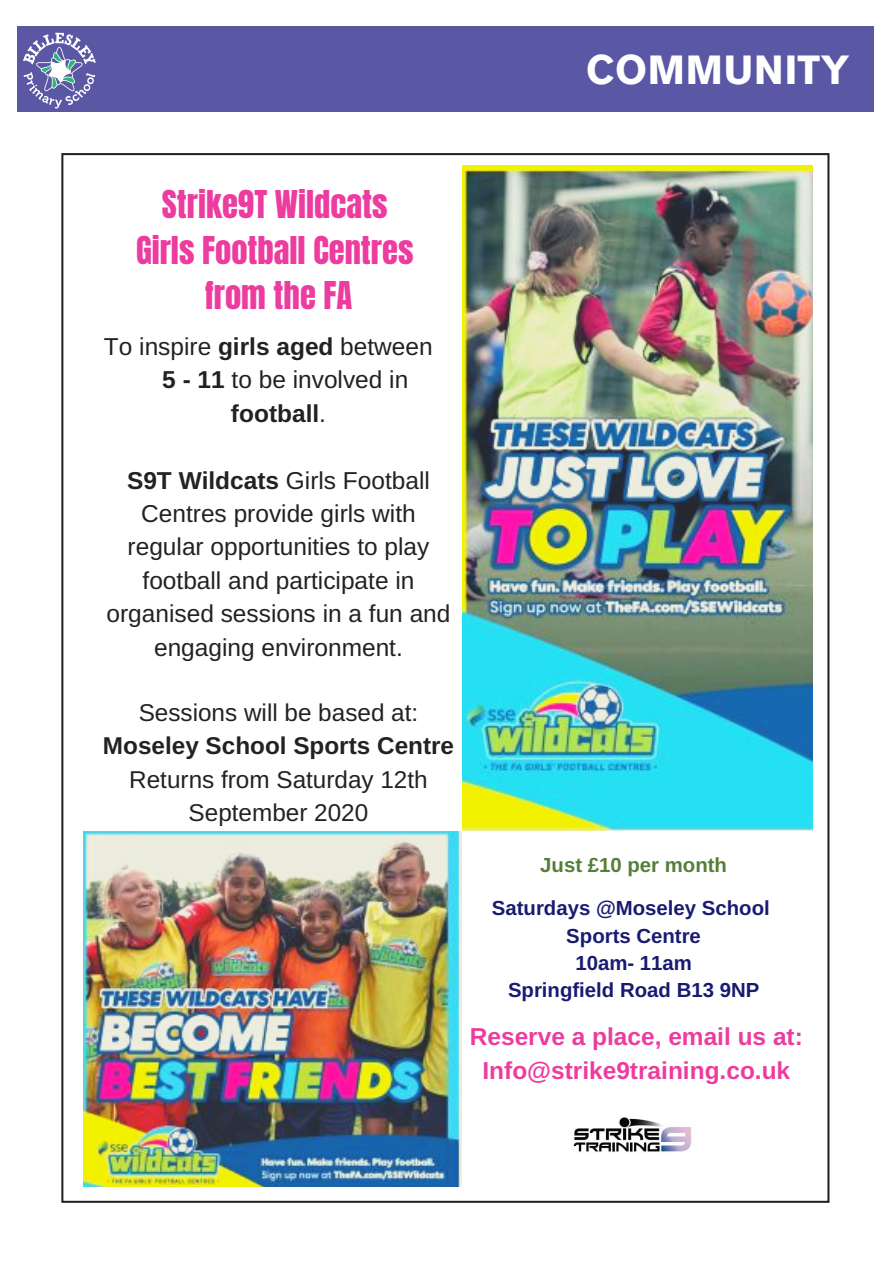
<style>
.page{position:relative;width:893px;height:1263px;background:#fff}
.page>*{position:absolute;margin:0;border:0;box-sizing:border-box;transform-origin:0 0}
.t1{font:700 40.5px "Berthold Akzidenz Grotesk BE";letter-spacing:.02em;color:#fff}
.t2{font:32.55px/45.6px "Anton";color:#ed3c9f;text-align:center}
.t3{font:24.45px/33.5px "Arimo";color:#222;text-align:center}
.t4{font:700 24.45px/33.5px "Arimo";color:#ed3c9f;text-align:center}
.t5{font:700 24.45px "Arimo";color:#222}
.t6{font:24.3px/33.5px "Arimo";color:#222;text-align:center}
.t7{font:700 24.3px "Arimo";color:#222}
.t8{font:700 20.4px/27.3px "Arimo";color:#181b70;text-align:center}
.t9{font:700 20.4px "Arimo";color:#557e38}
.s1{font-weight:700}
.s2{font-weight:400}
</style>
<div class="page">
<div style="left:17px;top:27px;width:857px;height:85px;background:#5a57a5"></div>
<svg style="left:23px;top:33px;width:73px;height:76px"></svg>
<img style="left:462px;top:165px;width:351px;height:665px">
<img style="left:84px;top:831px;width:378px;height:355px">
<img style="left:573px;top:1117px;width:119px;height:36px">
<h1 class="t1" style="left:586px;top:47px;width:265px">COMMUNITY</h1>
<h2 class="t2" style="left:136px;top:184px;width:279px">Strike9T Wildcats<br>Girls Football Centres from the FA</h2>
<p class="t3" style="left:104px;top:330px;width:330px">To inspire <span class="s1">girls aged</span> between</p>
<p class="t3" style="left:162px;top:363px;width:247px"><span class="s1">5 - 11</span> to be involved in</p>
<p class="t5" style="left:231px;top:400px;width:97px">football<span class="s2">.</span></p>
<p class="t3" style="left:107px;top:464px;width:345px"><span class="s1">S9T Wildcats</span> Girls Football<br>Centres provide girls with regular opportunities to play football and participate in organised sessions in a fun and engaging environment.</p>
<p class="t6" style="left:139px;top:696px;width:281px">Sessions will be based at:</p>
<p class="t7" style="left:103px;top:733px;width:353px">Moseley School Sports Centre</p>
<p class="t6" style="left:129px;top:763px;width:300px">Returns from Saturday 12th<br>September 2020</p>
<p class="t9" style="left:540px;top:853px;width:188px">Just £10 per month</p>
<p class="t8" style="left:492px;top:895px;width:279px">Saturdays @Moseley School<br>Sports Centre<br>10am- 11am<br>Springfield Road B13 9NP</p>
<p class="t4" style="left:470px;top:1020px;width:334px">Reserve a place, email us at:<br>Info@strike9training.co.uk</p>
</div>
